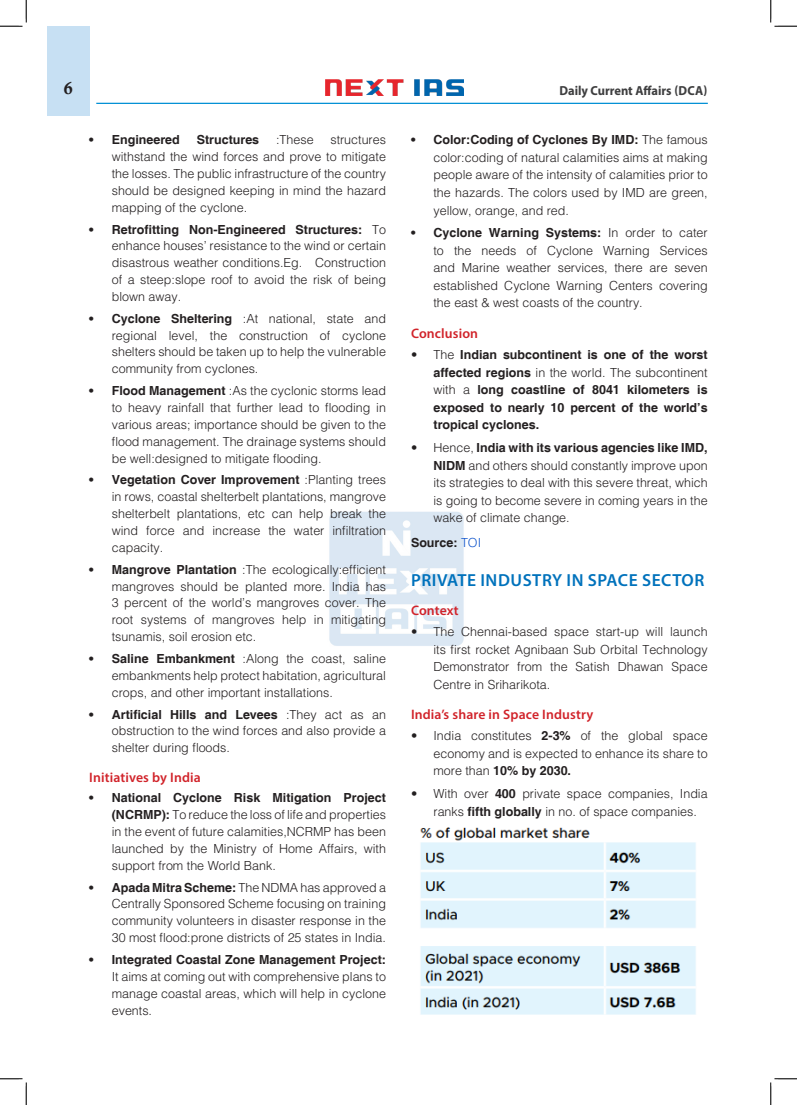
<style>
.page{position:relative;width:797px;height:1105px;background:#fff}
.page>*{position:absolute;margin:0;border:0;box-sizing:border-box;transform-origin:0 0}
.H-1{font:600 17.5px "Myriad Pro";letter-spacing:.03em;color:#0072bc}
.t1{font:17.5px "Calis MT Bol";color:#231f20}
.H-2{font:600 13.75px "Myriad Pro";letter-spacing:.01em;color:#d1232a}
.t2{font:700 13.12px "Myriad Pro";color:#3e3e3f;scale:.95 1}
.t3{font:300 12.5px/16.9px "Helvetica";color:#231f20;text-align:justify}
.body{font:700 12.5px/17.6px "Helvetica";color:#231f20;text-align:justify}
.s1{font-weight:700}
.s2{font-weight:300}
.s3{font-weight:300;color:#15c}
</style>
<div class="page">
<div style="left:47px;top:26px;width:42px;height:89px;background:#c7e0f3"></div>
<img style="left:325px;top:80px;width:138px;height:15px">
<hr style="left:96px;top:103px;width:611px;height:1px;background:#008fd5">
<img style="left:329px;top:511px;width:135px;height:135px">
<img style="left:420px;top:827px;width:276px;height:188px">
<svg style="left:0;top:0;width:27px;height:27px"></svg>
<svg style="left:0;top:1078px;width:27px;height:27px"></svg>
<svg style="left:770px;top:0;width:27px;height:27px"></svg>
<svg style="left:770px;top:1078px;width:27px;height:27px"></svg>
<h1 class="t1" style="left:64px;top:78px;width:10px">6</h1>
<p class="t2" style="left:559px;top:82px;width:157px">Daily Current Affairs (DCA)</p>
<p class="body" style="left:89px;top:132px;width:92px">• Engineered</p>
<p class="body" style="left:197px;top:132px;width:64px">Structures</p>
<p class="t3" style="left:276px;top:131px;width:39px">:These</p>
<p class="t3" style="left:433px;top:131px;width:276px;line-height:17.6px;text-indent:-22px"><span class="s1">• Color:Coding of Cyclones By IMD:</span> The famous color:coding of natural calamities aims at making people aware of the intensity of calamities prior to the hazards. The colors used by IMD are green, yellow, orange, and red.</p>
<p class="t3" style="left:433px;top:224px;width:276px;line-height:17.6px;text-indent:-22px"><span class="s1">• Cyclone Warning Systems:</span> In order to cater to the needs of Cyclone Warning Services and Marine weather services, there are seven established Cyclone Warning Centers covering the east &amp; west coasts of the country.</p>
<p class="H-2" style="left:411px;top:324px;width:69px">Conclusion</p>
<p class="body" style="left:433px;top:346px;width:276px;text-indent:-22px"><span class="s2">• The</span> Indian subcontinent is one of the worst affected regions <span class="s2">in the world. The subcontinent with a</span> long coastline of 8041 kilometers is exposed to nearly 10 percent of the world’s tropical cyclones.</p>
<p class="t3" style="left:433px;top:438px;width:276px;line-height:17.6px;text-indent:-22px">• Hence, <span class="s1">India with its various agencies like IMD, NIDM</span> and others should constantly improve upon its strategies to deal with this severe threat, which is going to become severe in coming years in the wake of climate change.</p>
<p class="body" style="left:411px;top:535px;width:72px">Source: <span class="s3">TOI</span></p>
<p class="H-1" style="left:411px;top:569px;width:295px">PRIVATE INDUSTRY IN SPACE SECTOR</p>
<p class="H-2" style="left:411px;top:601px;width:49px">Context</p>
<p class="t3" style="left:433px;top:622px;width:276px;line-height:17.6px;text-indent:-22px">• The Chennai-based space start-up will launch its first rocket Agnibaan Sub Orbital Technology Demonstrator from the Satish Dhawan Space Centre in Sriharikota.</p>
<p class="H-2" style="left:411px;top:706px;width:184px">India’s share in Space Industry</p>
<p class="t3" style="left:433px;top:727px;width:276px;line-height:17.6px;text-indent:-22px">• India constitutes <span class="s1">2-3%</span> of the global space economy and is expected to enhance its share to more than <span class="s1">10% by 2030.</span></p>
<p class="t3" style="left:433px;top:784px;width:276px;line-height:17.6px;text-indent:-22px">• With over <span class="s1">400</span> private space companies, India ranks <span class="s1">fifth globally</span> in no. of space companies.</p>
<p class="t3" style="left:112px;top:131px;width:276px;text-indent:219px">structures withstand the wind forces and prove to mitigate the losses. The public infrastructure of the country should be designed keeping in mind the hazard mapping of the cyclone.</p>
<p class="t3" style="left:112px;top:220px;width:276px;text-indent:-22px"><span class="s1">• Retrofitting Non-Engineered Structures:</span> To enhance houses’ resistance to the wind or certain disastrous weather conditions.Eg. Construction of a steep:slope roof to avoid the risk of being blown away.</p>
<p class="t3" style="left:112px;top:310px;width:276px;text-indent:-22px"><span class="s1">• Cyclone Sheltering</span> :At national, state and regional level, the construction of cyclone shelters should be taken up to help the vulnerable community from cyclones.</p>
<p class="t3" style="left:112px;top:382px;width:276px;text-indent:-22px"><span class="s1">• Flood Management</span> :As the cyclonic storms lead to heavy rainfall that further lead to flooding in various areas; importance should be given to the flood management. The drainage systems should be well:designed to mitigate flooding.</p>
<p class="t3" style="left:112px;top:471px;width:276px;text-indent:-22px"><span class="s1">• Vegetation Cover Improvement</span> :Planting trees in rows, coastal shelterbelt plantations, mangrove shelterbelt plantations, etc can help break the wind force and increase the water infiltration capacity.</p>
<p class="t3" style="left:112px;top:560px;width:276px;text-indent:-22px"><span class="s1">• Mangrove Plantation</span> :The ecologically:efficient mangroves should be planted more. India has 3 percent of the world’s mangroves cover. The root systems of mangroves help in mitigating tsunamis, soil erosion etc.</p>
<p class="t3" style="left:112px;top:650px;width:276px;text-indent:-22px"><span class="s1">• Saline Embankment</span> :Along the coast, saline embankments help protect habitation, agricultural crops, and other important installations.</p>
<p class="t3" style="left:112px;top:705px;width:276px;text-indent:-22px"><span class="s1">• Artificial Hills and Levees</span> :They act as an obstruction to the wind forces and also provide a shelter during floods.</p>
<p class="H-2" style="left:89px;top:768px;width:113px">Initiatives by India</p>
<p class="t3" style="left:112px;top:789px;width:276px;text-indent:-22px"><span class="s1">• National Cyclone Risk Mitigation Project (NCRMP):</span> To reduce the loss of life and properties in the event of future calamities,NCRMP has been launched by the Ministry of Home Affairs, with support from the World Bank.</p>
<p class="t3" style="left:112px;top:878px;width:276px;text-indent:-22px"><span class="s1">• Apada Mitra Scheme:</span> The NDMA has approved a Centrally Sponsored Scheme focusing on training community volunteers in disaster response in the 30 most flood:prone districts of 25 states in India.</p>
<p class="t3" style="left:112px;top:951px;width:276px;text-indent:-22px"><span class="s1">• Integrated Coastal Zone Management Project:<br></span>It aims at coming out with comprehensive plans to manage coastal areas, which will help in cyclone events.</p>
</div>
